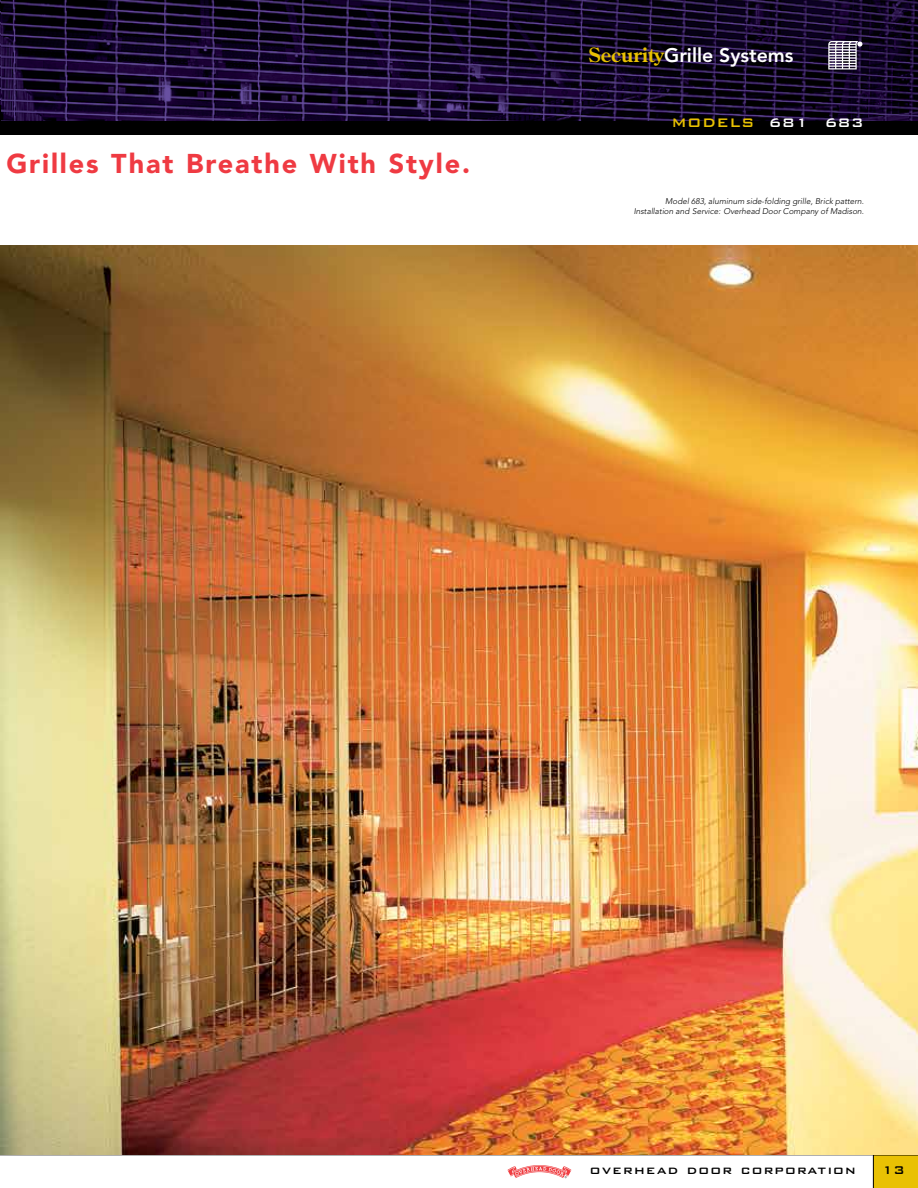
<style>
.page{position:relative;width:918px;height:1188px;background:#fff}
.page>*{position:absolute;margin:0;border:0;box-sizing:border-box;transform-origin:0 0}
.t1{font:900 27px "Avenir LT Std";letter-spacing:.07em;color:#ef3a42}
.t2{font:800 19.5px "Avenir LT Std";color:#fff}
.t3{font:500 16.5px "Bank Gothic BT";letter-spacing:.03em;color:#e9c103}
.t4{font:500 15px "Bank Gothic BT";letter-spacing:.08em;color:#000}
.t5{font:italic 300 8.25px/9.9px "Avenir LT Std";color:#000;text-align:right}
.s1{font-family:"Century Old Style Std";font-weight:700;color:#e9c103}
.s2{color:#fff}
</style>
<div class="page">
<svg style="left:873px;top:1155px;width:45px;height:33px"></svg>
<hr style="left:0;top:1154px;width:918px;height:1px;background:#000">
<img style="left:0;top:246px;width:918px;height:908px">
<img style="left:0;top:0;width:2px;height:106px">
<div style="left:0;top:106px;width:918px;height:29px;background:#000"></div>
<img style="left:2px;top:0;width:916px;height:120px">
<svg style="left:828px;top:41px;width:34px;height:28px"></svg>
<svg style="left:507px;top:1165px;width:65px;height:14px"></svg>
<h1 class="t1" style="left:6px;top:148px;width:465px">Grilles That Breathe With Style.</h1>
<h2 class="t2" style="left:589px;top:44px;width:206px"><span class="s1">Security</span>Grille Systems</h2>
<h3 class="t3" style="left:671px;top:114px;width:194px">MODELS <span class="s2">681 683</span></h3>
<p class="t5" style="left:634px;top:196px;width:232px">Model 683, aluminum side-folding grille, Brick pattern.<br>Installation and Service: Overhead Door Company of Madison.</p>
<h3 class="t4" style="left:590px;top:1162px;width:268px">overhead door corporation</h3>
<h3 class="t4" style="left:882px;top:1162px;width:25px">13</h3>
</div>
